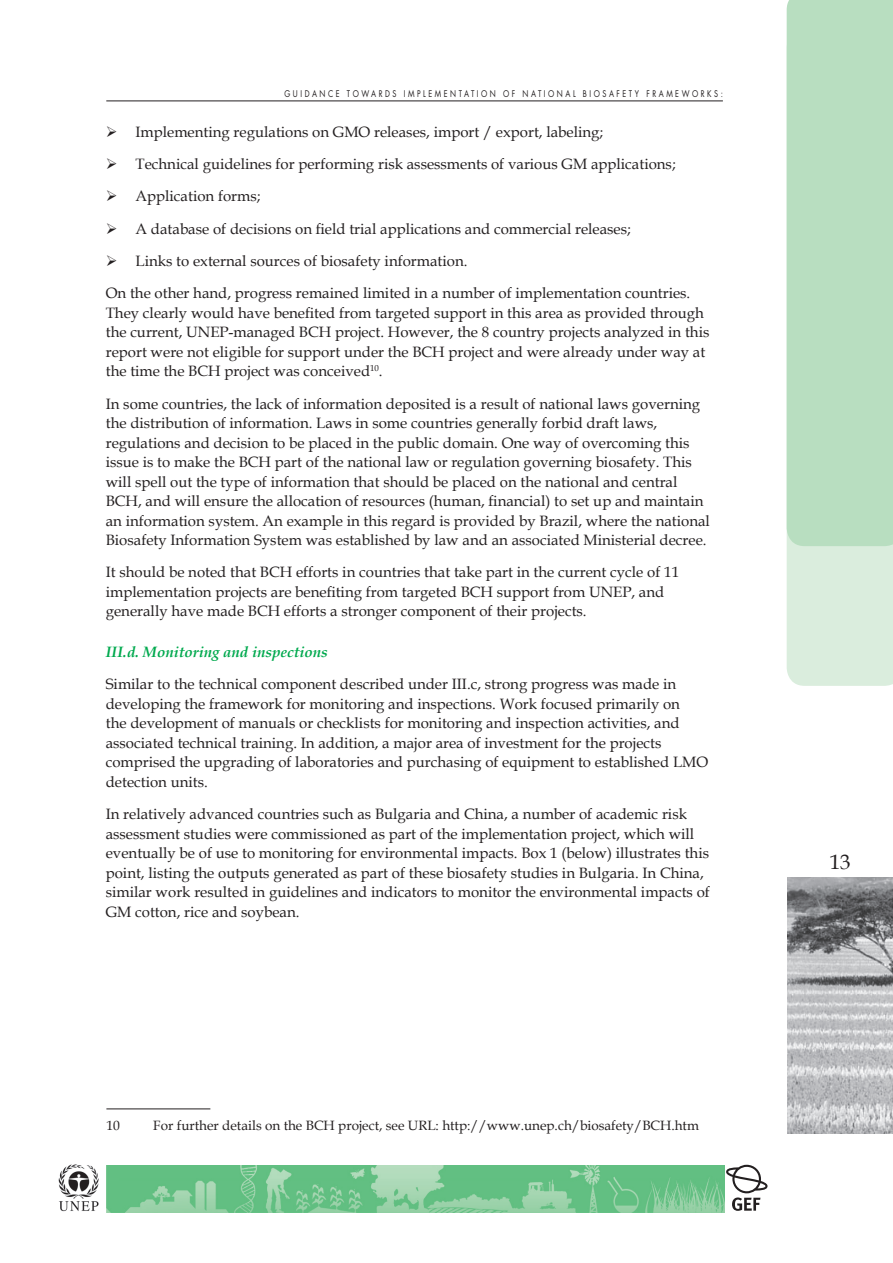
<style>
.page{position:relative;width:893px;height:1263px;background:#fff}
.page>*{position:absolute;margin:0;border:0;box-sizing:border-box;transform-origin:0 0}
.t1{font:21px "Book Antiqua";color:#231f20}
.t2{font:15px/19.5px "Book Antiqua";color:#231f20}
.t3{font:italic 700 15px "Book Antiqua";color:#00a94e}
.t4{font:13.5px "Book Antiqua";color:#231f20}
.t5{font:9px "Futura";letter-spacing:.35em;color:#231f20;scale:.8 1}
</style>
<div class="page">
<img style="left:787px;top:877px;width:106px;height:257px">
<div style="left:787px;top:546px;width:106px;height:140px;background:#daeddd"></div>
<div style="left:787px;top:0;width:106px;height:546px;background:#b8dec0"></div>
<hr style="left:106px;top:101px;width:617px;height:1px;background:#231f20">
<svg style="left:726px;top:1165px;width:41px;height:46px"></svg>
<img style="left:58px;top:1164px;width:41px;height:47px">
<img style="left:106px;top:1165px;width:618px;height:47px">
<hr style="left:106px;top:1109px;width:104px;height:1px;background:#231f20">
<p class="t5" style="left:285px;top:88px;width:549px">GUIDANCE TOWARDS IMPLEMENTATION OF N ATIONAL BIOSAFETY F RAMEWORKS:</p>
<p class="t2" style="left:136px;top:122px;width:469px">Implementing regulations on GMO releases, import / export, labeling;</p>
<p class="t2" style="left:136px;top:154px;width:542px">Technical guidelines for performing risk assessments of various GM applications;</p>
<p class="t2" style="left:136px;top:186px;width:126px">Application forms;</p>
<p class="t2" style="left:136px;top:219px;width:497px">A database of decisions on field trial applications and commercial releases;</p>
<p class="t2" style="left:136px;top:251px;width:333px">Links to external sources of biosafety information.</p>
<p class="t2" style="left:106px;top:283px;width:586px">On the other hand, progress remained limited in a number of implementation countries.</p>
<p class="t2" style="left:106px;top:303px;width:605px">They clearly would have benefited from targeted support in this area as provided through the current, UNEP-managed BCH project. However, the 8 country projects analyzed in this report were not eligible for support under the BCH project and were already under way at the time the BCH project was conceived<sup>10</sup>.</p>
<p class="t2" style="left:106px;top:393px;width:606px">In some countries, the lack of information deposited is a result of national laws governing the distribution of information. Laws in some countries generally forbid draft laws, regulations and decision to be placed in the public domain. One way of overcoming this issue is to make the BCH part of the national law or regulation governing biosafety. This will spell out the type of information that should be placed on the national and central BCH, and will ensure the allocation of resources (human, financial) to set up and maintain an information system. An example in this regard is provided by Brazil, where the national Biosafety Information System was established by law and an associated Ministerial decree.</p>
<p class="t2" style="left:106px;top:562px;width:575px">It should be noted that BCH efforts in countries that take part in the current cycle of 11 implementation projects are benefiting from targeted BCH support from UNEP, and generally have made BCH efforts a stronger component of their projects.</p>
<p class="t3" style="left:106px;top:643px;width:224px">III.d. Monitoring and inspections</p>
<p class="t2" style="left:106px;top:674px;width:604px">Similar to the technical component described under III.c, strong progress was made in developing the framework for monitoring and inspections. Work focused primarily on<br>the development of manuals or checklists for monitoring and inspection activities, and associated technical training. In addition, a major area of investment for the projects comprised the upgrading of laboratories and purchasing of equipment to established LMO detection units.</p>
<p class="t2" style="left:106px;top:804px;width:606px">In relatively advanced countries such as Bulgaria and China, a number of academic risk assessment studies were commissioned as part of the implementation project, which will eventually be of use to monitoring for environmental impacts. Box 1 (below) illustrates this point, listing the outputs generated as part of these biosafety studies in Bulgaria. In China, similar work resulted in guidelines and indicators to monitor the environmental impacts of GM cotton, rice and soybean.</p>
<p class="t4" style="left:106px;top:1116px;width:15px">10</p>
<p class="t4" style="left:153px;top:1116px;width:547px">For further details on the BCH project, see URL: http://www.unep.ch/biosafety/BCH.htm</p>
<h1 class="t1" style="left:830px;top:847px;width:22px">13</h1>
</div>
